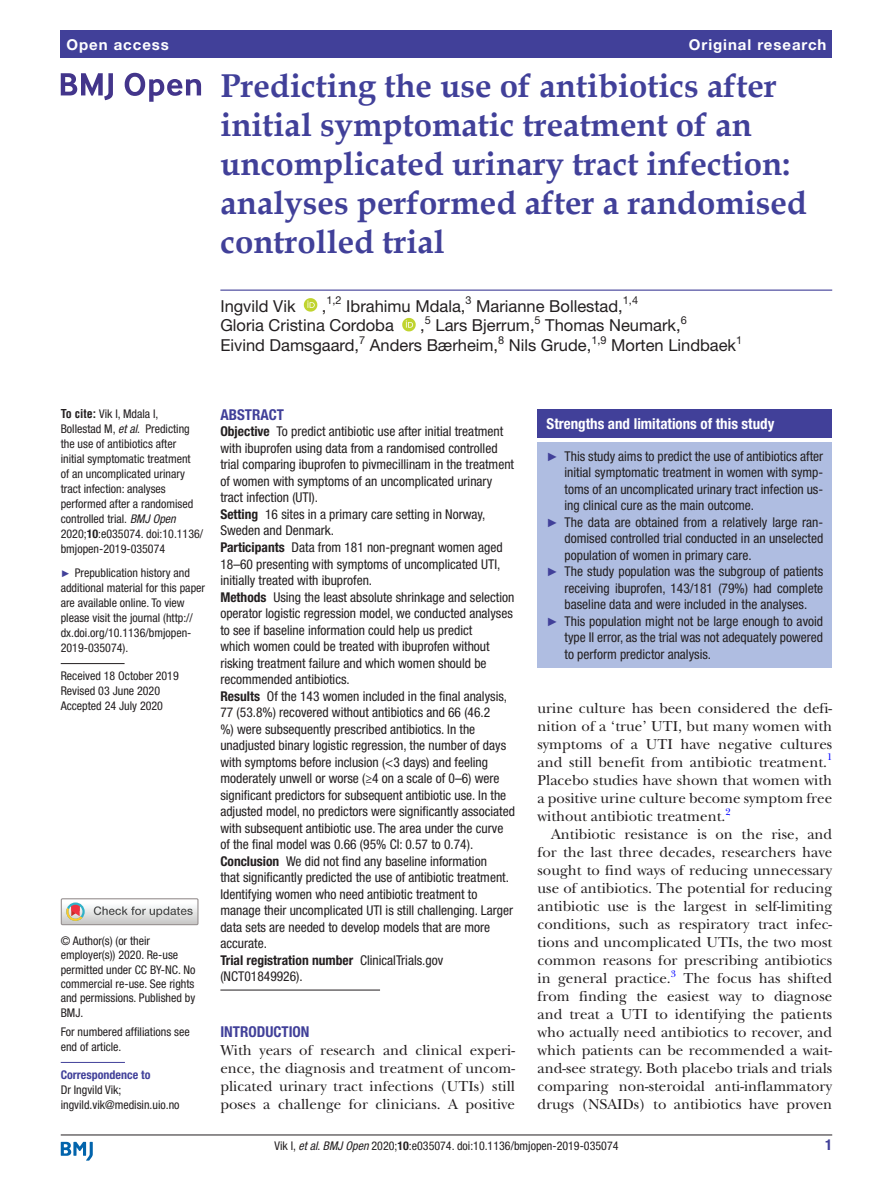
<style>
.page{position:relative;width:893px;height:1191px;background:#fff}
.page>*{position:absolute;margin:0;border:0;box-sizing:border-box;transform-origin:0 0}
.t1{font:700 33px/39px "Book Antiqua";color:#414099}
.t2{font:16.5px "Helvetica Neue LT Std";color:#231f20}
.t3{font:15px/18px "New Baskerville";color:#231f20;text-align:justify}
.t4{font:700 condensed 15px "Helvetica Neue LT Std";color:#fff}
.t5{font:700 15px "Helvetica Neue LT Std";letter-spacing:.065em;color:#fff}
.t6{font:700 condensed 15px "Helvetica Neue LT Std";color:#414099}
.t7{font:condensed 13.5px/16.5px "Helvetica Neue LT Std";color:#231f20}
.t8{font:condensed 12px/15px "Helvetica Neue LT Std";color:#231f20}
.t9{font:700 condensed 12px "Helvetica Neue LT Std";color:#414099}
.t10{font:10.95px "Helvetica Neue LT Std";color:#231f20}
.t11{font:9.9px "New Baskerville";color:#00f}
.s1{font-family:"Helvetica LT Std";font-weight:700}
.s2{font-style:italic}
.s3{font-weight:700}
.s4{font-family:"Arial";font-stretch:normal;font-size:9.75px;color:#414099}
.s5{font-family:"Arial";font-stretch:normal;font-size:12px;color:#414099}
</style>
<div class="page">
<hr style="left:61px;top:1134px;width:771px;height:1px;background:#231f20">
<svg style="left:61px;top:1141px;width:32px;height:19px"></svg>
<div style="left:61px;top:31px;width:771px;height:27px;background:#414099"></div>
<hr style="left:220px;top:289px;width:612px;height:2px;background:#414099">
<svg style="left:304px;top:298px;width:13px;height:14px"></svg>
<svg style="left:402px;top:318px;width:14px;height:13px"></svg>
<hr style="left:61px;top:663px;width:64px;height:1px;background:#231f20">
<hr style="left:61px;top:1062px;width:64px;height:1px;background:#414099">
<svg style="left:61px;top:73px;width:52px;height:27px"></svg>
<svg style="left:125px;top:73px;width:76px;height:29px"></svg>
<div style="left:61px;top:898px;width:138px;height:27px;border:1px solid #969090"></div>
<svg style="left:61px;top:898px;width:137px;height:26px"></svg>
<hr style="left:220px;top:989px;width:160px;height:1px;background:#231f20">
<div style="left:538px;top:409px;width:294px;height:29px;background:#414099"></div>
<div style="left:538px;top:442px;width:294px;height:226px;background:#afbde1"></div>
<p class="t5" style="left:66px;top:35px;width:104px">Open access</p>
<p class="t5" style="left:689px;top:35px;width:139px">Original research</p>
<h1 class="t1" style="left:220px;top:66px;width:588px">Predicting the use of antibiotics after initial symptomatic treatment of an uncomplicated urinary tract infection: analyses performed after a randomised controlled trial</h1>
<p class="t10" style="left:326px;top:294px;width:17px">1,2</p>
<p class="t2" style="left:346px;top:296px;width:121px">Ibrahimu Mdala,</p>
<p class="t10" style="left:465px;top:294px;width:8px">3</p>
<p class="t2" style="left:476px;top:296px;width:148px">Marianne Bollestad,</p>
<p class="t10" style="left:623px;top:294px;width:17px">1,4</p>
<p class="t2" style="left:220px;top:316px;width:175px">Gloria Cristina Cordoba</p>
<p class="t2" style="left:420px;top:316px;width:6px">,</p>
<p class="t2" style="left:220px;top:296px;width:77px">Ingvild Vik</p>
<p class="t2" style="left:322px;top:296px;width:6px">,</p>
<p class="t10" style="left:425px;top:313px;width:8px">5</p>
<p class="t2" style="left:436px;top:316px;width:101px">Lars Bjerrum,</p>
<p class="t10" style="left:535px;top:313px;width:8px">5</p>
<p class="t2" style="left:545px;top:316px;width:137px">Thomas Neumark,</p>
<p class="t10" style="left:681px;top:313px;width:8px">6</p>
<p class="t2" style="left:220px;top:335px;width:140px">Eivind Damsgaard,</p>
<p class="t10" style="left:359px;top:333px;width:8px">7</p>
<p class="t2" style="left:370px;top:335px;width:130px">Anders Bærheim,</p>
<p class="t10" style="left:498px;top:333px;width:8px">8</p>
<p class="t2" style="left:509px;top:335px;width:84px">Nils Grude,</p>
<p class="t10" style="left:591px;top:333px;width:17px">1,9</p>
<p class="t2" style="left:611px;top:335px;width:127px">Morten Lindbaek</p>
<p class="t10" style="left:736px;top:333px;width:8px">1</p>
<p class="t8" style="left:61px;top:406px;width:144px"><span class="s1">To cite:</span> Vik I, Mdala I,<br>Bollestad M, <span class="s2">et al</span>. Predicting the use of antibiotics after<br>initial symptomatic treatment<br>of an uncomplicated urinary tract infection: analyses performed after a randomised controlled trial. <span class="s2">BMJ Open<br></span>2020;<span class="s3">10</span>:e035074. doi:10.1136/ bmjopen-2019-035074</p>
<p class="t8" style="left:61px;top:565px;width:146px"><span class="s4">►</span> Prepublication history and additional material for this paper are available online. To view please visit the journal (http:// dx.doi.org/10.1136/bmjopen-<br>2019-035074).</p>
<p class="t8" style="left:61px;top:668px;width:120px">Received 18 October 2019<br>Revised 03 June 2020<br>Accepted 24 July 2020</p>
<p class="t8" style="left:61px;top:933px;width:136px;line-height:14.4px">© Author(s) (or their employer(s)) 2020. Re-use permitted under CC BY-NC. No commercial re-use. See rights and permissions. Published by<br>BMJ.</p>
<p class="t8" style="left:61px;top:1024px;width:130px">For numbered affiliations see end of article.</p>
<p class="t9" style="left:61px;top:1067px;width:91px">Correspondence to</p>
<p class="t8" style="left:61px;top:1082px;width:120px">Dr Ingvild Vik; ingvild.vik@medisin.uio.no</p>
<p class="t6" style="left:220px;top:405px;width:65px">ABSTRACT</p>
<p class="t7" style="left:220px;top:423px;width:296px"><span class="s3">Objective</span> To predict antibiotic use after initial treatment with ibuprofen using data from a randomised controlled trial comparing ibuprofen to pivmecillinam in the treatment of women with symptoms of an uncomplicated urinary tract infection (UTI).<br><span class="s3">Setting</span> 16 sites in a primary care setting in Norway, Sweden and Denmark.<br><span class="s3">Participants</span> Data from 181 non-pregnant women aged 18–60 presenting with symptoms of uncomplicated UTI, initially treated with ibuprofen.<br><span class="s3">Methods</span> Using the least absolute shrinkage and selection operator logistic regression model, we conducted analyses to see if baseline information could help us predict<br>which women could be treated with ibuprofen without risking treatment failure and which women should be recommended antibiotics.<br><span class="s3">Results</span> Of the 143 women included in the final analysis, 77 (53.8%) recovered without antibiotics and 66 (46.2<br>%) were subsequently prescribed antibiotics. In the unadjusted binary logistic regression, the number of days with symptoms before inclusion (&lt;3 days) and feeling moderately unwell or worse (≥4 on a scale of 0–6) were significant predictors for subsequent antibiotic use. In the adjusted model, no predictors were significantly associated with subsequent antibiotic use. The area under the curve of the final model was 0.66 (95% CI: 0.57 to 0.74).<br><span class="s3">Conclusion</span> We did not find any baseline information<br>that significantly predicted the use of antibiotic treatment.<br>Identifying women who need antibiotic treatment to manage their uncomplicated UTI is still challenging. Larger data sets are needed to develop models that are more accurate.<br><span class="s3">Trial registration number</span> ClinicalTrials.gov (NCT01849926).</p>
<p class="t6" style="left:220px;top:1023px;width:91px">INTRODUCTION</p>
<p class="t3" style="left:220px;top:1041px;width:296px">With years of research and clinical experi&shy;ence, the diagnosis and treatment of uncom&shy;plicated urinary tract infections (UTIs) still poses a challenge for clinicians. A positive</p>
<p class="t4" style="left:547px;top:414px;width:229px">Strengths and limitations of this study</p>
<p class="t7" style="left:547px;top:447px;width:278px"><span class="s5">►</span> This study aims to predict the use of antibiotics after</p>
<p class="t7" style="left:565px;top:464px;width:260px">initial symptomatic treatment in women with symp-</p>
<p class="t7" style="left:565px;top:480px;width:260px">toms of an uncomplicated urinary tract infection us-</p>
<p class="t7" style="left:565px;top:497px;width:191px">ing clinical cure as the main outcome.</p>
<p class="t7" style="left:547px;top:513px;width:278px"><span class="s5">►</span> The data are obtained from a relatively large ran-</p>
<p class="t7" style="left:565px;top:530px;width:260px">domised controlled trial conducted in an unselected</p>
<p class="t7" style="left:565px;top:546px;width:188px">population of women in primary care.</p>
<p class="t7" style="left:547px;top:563px;width:278px"><span class="s5">►</span> The study population was the subgroup of patients</p>
<p class="t7" style="left:565px;top:579px;width:260px">receiving ibuprofen, 143/181 (79%) had complete</p>
<p class="t7" style="left:565px;top:596px;width:244px">baseline data and were included in the analyses.</p>
<p class="t7" style="left:547px;top:612px;width:278px"><span class="s5">►</span> This population might not be large enough to avoid</p>
<p class="t7" style="left:565px;top:629px;width:260px">type II error, as the trial was not adequately powered</p>
<p class="t7" style="left:565px;top:645px;width:148px">to perform predictor analysis.</p>
<p class="t3" style="left:538px;top:699px;width:296px">urine culture has been considered the defi&shy;nition of a ‘true’ UTI, but many women with symptoms of a UTI have negative cultures and still benefit from antibiotic treatment.<sup>1<br></sup>Placebo studies have shown that women with a positive urine culture become symptom free without antibiotic treatment.</p>
<p class="t11" style="left:725px;top:805px;width:7px">2</p>
<p class="t3" style="left:538px;top:825px;width:296px;text-indent:14px">Antibiotic resistance is on the rise, and for the last three decades, researchers have sought to find ways of reducing unnecessary use of antibiotics. The potential for reducing antibiotic use is the largest in self-limiting conditions, such as respiratory tract infec&shy;tions and uncomplicated UTIs, the two most common reasons for prescribing antibiotics in general practice.</p>
<p class="t11" style="left:671px;top:967px;width:7px">3</p>
<p class="t3" style="left:538px;top:969px;width:296px;text-indent:146px">The focus has shifted from finding the easiest way to diagnose and treat a UTI to identifying the patients who actually need antibiotics to recover, and which patients can be recommended a wait&shy;and-see strategy. Both placebo trials and trials comparing non-steroidal anti-inflammatory drugs (NSAIDs) to antibiotics have proven</p>
<p class="t8" style="left:274px;top:1137px;width:346px">Vik I, <span class="s2">et al</span>. <span class="s2">BMJ Open</span> 2020;<span class="s3">10</span>:e035074. doi:10.1136/bmjopen-2019-035074</p>
<p class="t6" style="left:825px;top:1135px;width:9px">1</p>
</div>
